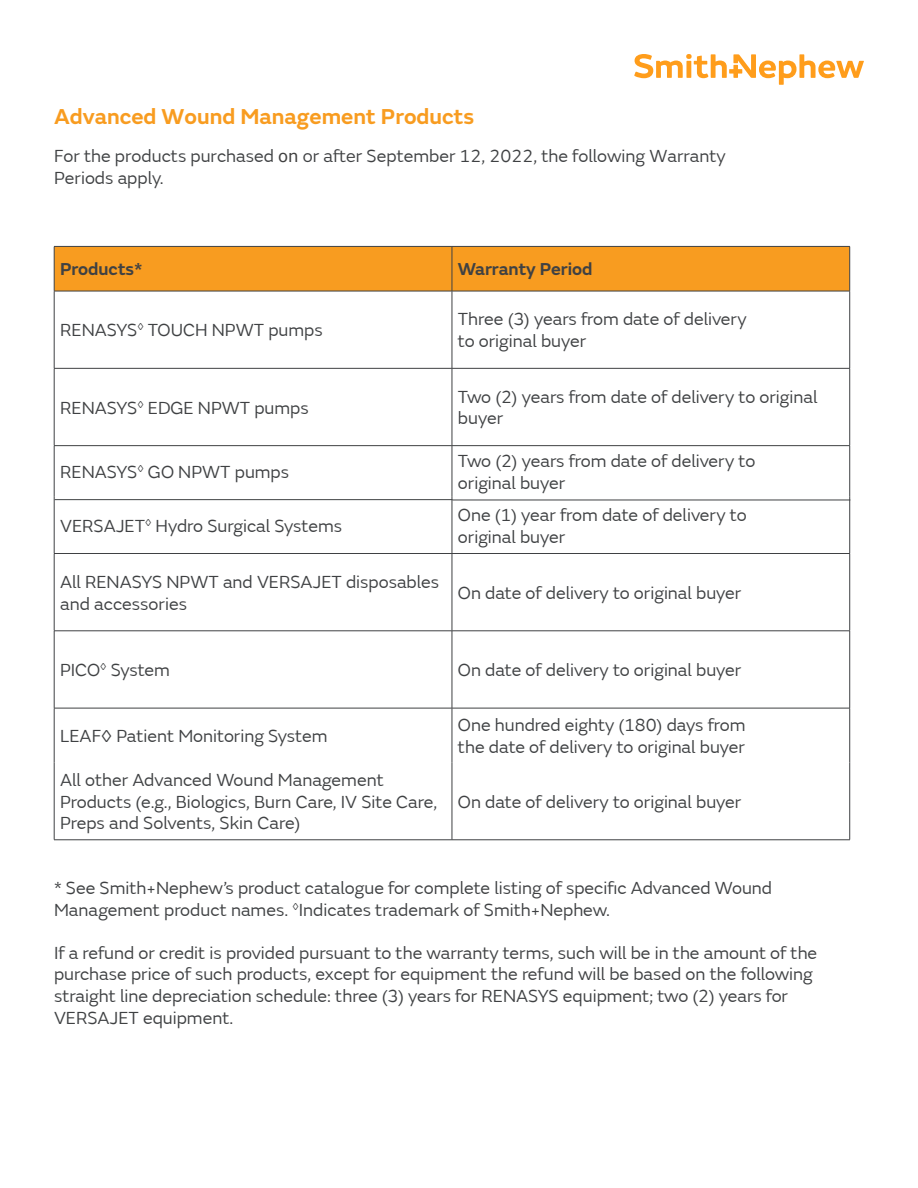
<style>
.page{position:relative;width:918px;height:1188px;background:#fff}
.page>*{position:absolute;margin:0;border:0;box-sizing:border-box;transform-origin:0 0}
.t1{font:600 22.5px "SN Emeric";color:#f89c20}
.t2{font:18px/21.6px "SN Emeric";color:#3f4143}
.t3{font:600 18px "SN Emeric";color:#3f4143}
.s1{font-family:"Verdana";font-size:16.5px;color:#404040}
</style>
<div class="page">
<div style="left:55px;top:247px;width:794px;height:44px;background:#f89c20"></div>
<hr style="left:54px;top:246px;width:398px;height:1px;background:#3f4143">
<hr style="left:54px;top:247px;width:1px;height:44px;background:#3f4143">
<hr style="left:452px;top:246px;width:398px;height:1px;background:#3f4143">
<hr style="left:849px;top:247px;width:1px;height:44px;background:#3f4143">
<hr style="left:54px;top:291px;width:1px;height:77px;background:#3f4143">
<hr style="left:849px;top:291px;width:1px;height:77px;background:#3f4143">
<hr style="left:54px;top:369px;width:1px;height:76px;background:#3f4143">
<hr style="left:849px;top:369px;width:1px;height:76px;background:#3f4143">
<hr style="left:54px;top:446px;width:1px;height:51px;background:#3f4143">
<hr style="left:849px;top:446px;width:1px;height:51px;background:#3f4143">
<hr style="left:54px;top:497px;width:1px;height:56px;background:#3f4143">
<hr style="left:849px;top:497px;width:1px;height:56px;background:#3f4143">
<hr style="left:54px;top:554px;width:1px;height:77px;background:#3f4143">
<hr style="left:849px;top:554px;width:1px;height:77px;background:#3f4143">
<hr style="left:54px;top:631px;width:1px;height:77px;background:#3f4143">
<hr style="left:849px;top:631px;width:1px;height:77px;background:#3f4143">
<hr style="left:54px;top:708px;width:1px;height:54px;background:#3f4143">
<hr style="left:849px;top:708px;width:1px;height:54px;background:#3f4143">
<hr style="left:54px;top:762px;width:1px;height:78px;background:#3f4143">
<hr style="left:849px;top:762px;width:1px;height:78px;background:#3f4143">
<hr style="left:54px;top:840px;width:398px;height:1px;background:#3f4143">
<hr style="left:452px;top:840px;width:398px;height:1px;background:#3f4143">
<hr style="left:452px;top:247px;width:1px;height:44px;background:#3f4143">
<hr style="left:54px;top:291px;width:398px;height:1px;background:#3f4143">
<hr style="left:452px;top:291px;width:398px;height:1px;background:#3f4143">
<hr style="left:452px;top:291px;width:1px;height:77px;background:#3f4143">
<hr style="left:54px;top:368px;width:398px;height:1px;background:#3f4143">
<hr style="left:452px;top:368px;width:398px;height:1px;background:#3f4143">
<hr style="left:452px;top:369px;width:1px;height:76px;background:#3f4143">
<hr style="left:54px;top:445px;width:398px;height:1px;background:#3f4143">
<hr style="left:452px;top:445px;width:398px;height:1px;background:#3f4143">
<hr style="left:452px;top:446px;width:1px;height:51px;background:#3f4143">
<hr style="left:452px;top:497px;width:1px;height:56px;background:#3f4143">
<hr style="left:54px;top:553px;width:398px;height:1px;background:#3f4143">
<hr style="left:452px;top:553px;width:398px;height:1px;background:#3f4143">
<hr style="left:452px;top:554px;width:1px;height:77px;background:#3f4143">
<hr style="left:54px;top:631px;width:398px;height:1px;background:#3f4143">
<hr style="left:452px;top:631px;width:398px;height:1px;background:#3f4143">
<hr style="left:452px;top:631px;width:1px;height:77px;background:#3f4143">
<hr style="left:54px;top:708px;width:398px;height:1px;background:#3f4143">
<hr style="left:452px;top:708px;width:398px;height:1px;background:#3f4143">
<hr style="left:452px;top:708px;width:1px;height:54px;background:#3f4143">
<hr style="left:452px;top:762px;width:1px;height:78px;background:#3f4143">
<svg style="left:634px;top:54px;width:230px;height:31px"></svg>
<hr style="left:55px;top:499px;width:398px;height:1px;background:#3f4143">
<hr style="left:452px;top:500px;width:398px;height:1px;background:#3f4143">
<p class="t1" style="left:54px;top:103px;width:422px">Advanced Wound Management Products</p>
<p class="t2" style="left:54px;top:145px;width:673px">For the products purchased <span class="s1">on</span> or after September 12, 2022, the following Warranty<br>Periods apply.</p>
<p class="t3" style="left:60px;top:258px;width:84px">Products*</p>
<p class="t3" style="left:458px;top:258px;width:136px">Warranty Period</p>
<p class="t2" style="left:60px;top:319px;width:264px">RENASYS<sup>◊</sup> TOUCH NPWT pumps</p>
<p class="t2" style="left:458px;top:309px;width:290px">Three (3) years from date of delivery</p>
<p class="t2" style="left:458px;top:330px;width:130px">to original buyer</p>
<p class="t2" style="left:60px;top:397px;width:250px">RENASYS<sup>◊</sup> EDGE NPWT pumps</p>
<p class="t2" style="left:458px;top:386px;width:361px">Two (2) years from date of delivery to original buyer</p>
<p class="t2" style="left:60px;top:461px;width:230px">RENASYS<sup>◊</sup> GO NPWT pumps</p>
<p class="t2" style="left:458px;top:450px;width:299px">Two (2) years from date of delivery to</p>
<p class="t2" style="left:458px;top:472px;width:109px">original buyer</p>
<p class="t2" style="left:60px;top:515px;width:283px">VERSAJET<sup>◊</sup> Hydro Surgical Systems</p>
<p class="t2" style="left:458px;top:504px;width:290px">One (1) year from date of delivery to</p>
<p class="t2" style="left:458px;top:526px;width:109px">original buyer</p>
<p class="t2" style="left:60px;top:571px;width:380px">All RENASYS NPWT and VERSAJET disposables and accessories</p>
<p class="t2" style="left:458px;top:582px;width:285px">On date of delivery to original buyer</p>
<p class="t2" style="left:60px;top:659px;width:111px">PICO<sup>◊</sup> System</p>
<p class="t2" style="left:458px;top:659px;width:285px">On date of delivery to original buyer</p>
<p class="t2" style="left:60px;top:725px;width:269px">LEAF◊ Patient Monitoring System</p>
<p class="t2" style="left:60px;top:769px;width:379px">All other Advanced Wound Management<br>Products (e.g., Biologics, Burn Care, IV Site Care,<br>Preps and Solvents, Skin Care)</p>
<p class="t2" style="left:458px;top:714px;width:289px">One hundred eighty (180) days from</p>
<p class="t2" style="left:458px;top:736px;width:289px">the date of delivery to original buyer</p>
<p class="t2" style="left:458px;top:791px;width:285px">On date of delivery to original buyer</p>
<p class="t2" style="left:54px;top:877px;width:720px">* See Smith+Nephew’s product catalogue for complete listing of specific Advanced Wound<br>Management product names. <sup>◊</sup>Indicates trademark of Smith+Nephew.</p>
<p class="t2" style="left:54px;top:942px;width:765px">If a refund or credit is provided pursuant to the warranty terms, such will be in the amount of the purchase price of such products, except for equipment the refund will be based on the following straight line depreciation schedule: three (3) years for RENASYS equipment; two (2) years for VERSAJET equipment.</p>
</div>
